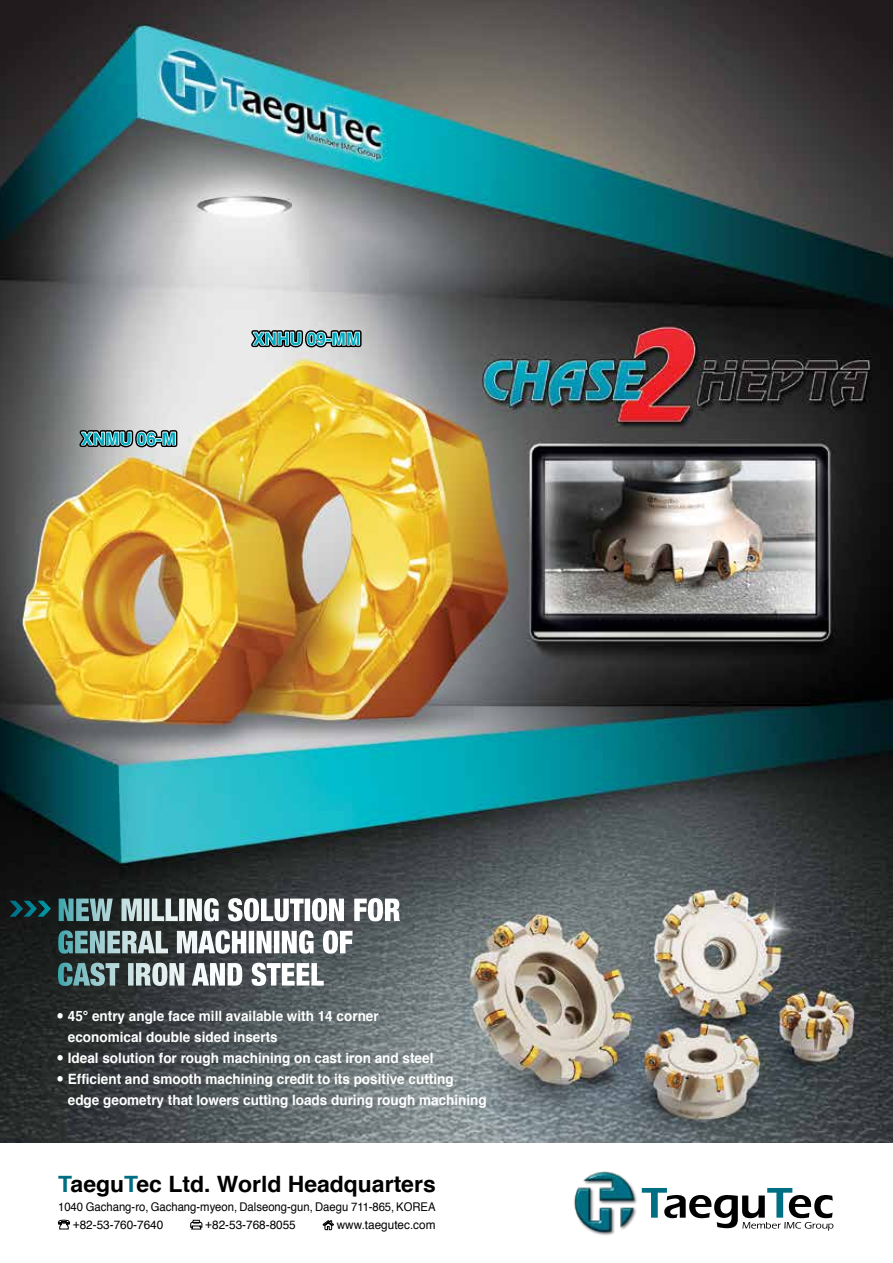
<style>
.page{position:relative;width:893px;height:1263px;background:#fff}
.page>*{position:absolute;margin:0;border:0;box-sizing:border-box;transform-origin:0 0}
.t1{font:700 22.5px "Helvetica";color:#000}
.t2{font:700 17.25px "Helvetica";color:#00a9be}
.t3{font:700 14.25px/21px "Helvetica";color:#fff;scale:.95 1}
.t4{font:12px/18px "Helvetica";color:#000;scale:.94 1}
.t5{font:12px "Helvetica";color:#000}
.s1{color:#006f84}
</style>
<div class="page">
<img style="left:0;top:0;width:893px;height:1143px">
<img style="left:550px;top:1142px;width:313px;height:94px">
<div style="left:631px;top:1177px;width:213px;height:63px;background:#fff"></div>
<svg style="left:642px;top:1188px;width:191px;height:43px"></svg>
<svg style="left:58px;top:1220px;width:12px;height:9px"></svg>
<svg style="left:190px;top:1220px;width:12px;height:9px"></svg>
<svg style="left:323px;top:1220px;width:11px;height:10px"></svg>
<img style="left:677px;top:833px;width:195px;height:194px">
<svg style="left:58px;top:963px;width:208px;height:23px"></svg>
<svg style="left:58px;top:930px;width:280px;height:24px"></svg>
<svg style="left:228px;top:898px;width:155px;height:23px"></svg>
<svg style="left:10px;top:901px;width:41px;height:16px"></svg>
<svg style="left:245px;top:294px;width:119px;height:64px;background:#c7c7c7"></svg>
<svg style="left:73px;top:394px;width:107px;height:64px;background:#b7b8b7"></svg>
<svg style="left:58px;top:1013px;width:5px;height:5px"></svg>
<svg style="left:58px;top:1055px;width:5px;height:5px"></svg>
<svg style="left:58px;top:1076px;width:5px;height:5px"></svg>
<p class="t2" style="left:81px;top:425px;width:96px">XNMU 06-M</p>
<p class="t2" style="left:253px;top:325px;width:109px">XNHU 09-MM</p>
<p class="t3" style="left:68px;top:1005px;width:443px">45° entry angle face mill available with 14 corner<br>economical double sided inserts<br>Ideal solution for rough machining on cast iron and steel Efficient and smooth machining credit to its positive cutting edge geometry that lowers cutting loads during rough machining</p>
<h1 class="t1" style="left:58px;top:1166px;width:379px"><span class="s1">T</span>aegu<span class="s1">T</span>ec Ltd. World Headquarters</h1>
<p class="t4" style="left:73px;top:1198px;width:387px;text-indent:-15px">1040 Gachang-ro, Gachang-myeon, Dalseong-gun, Daegu 711-865, KOREA +82-53-760-7640</p>
<p class="t5" style="left:205px;top:1216px;width:92px">+82-53-768-8055</p>
<p class="t5" style="left:337px;top:1216px;width:100px">www.taegutec.com</p>
</div>
